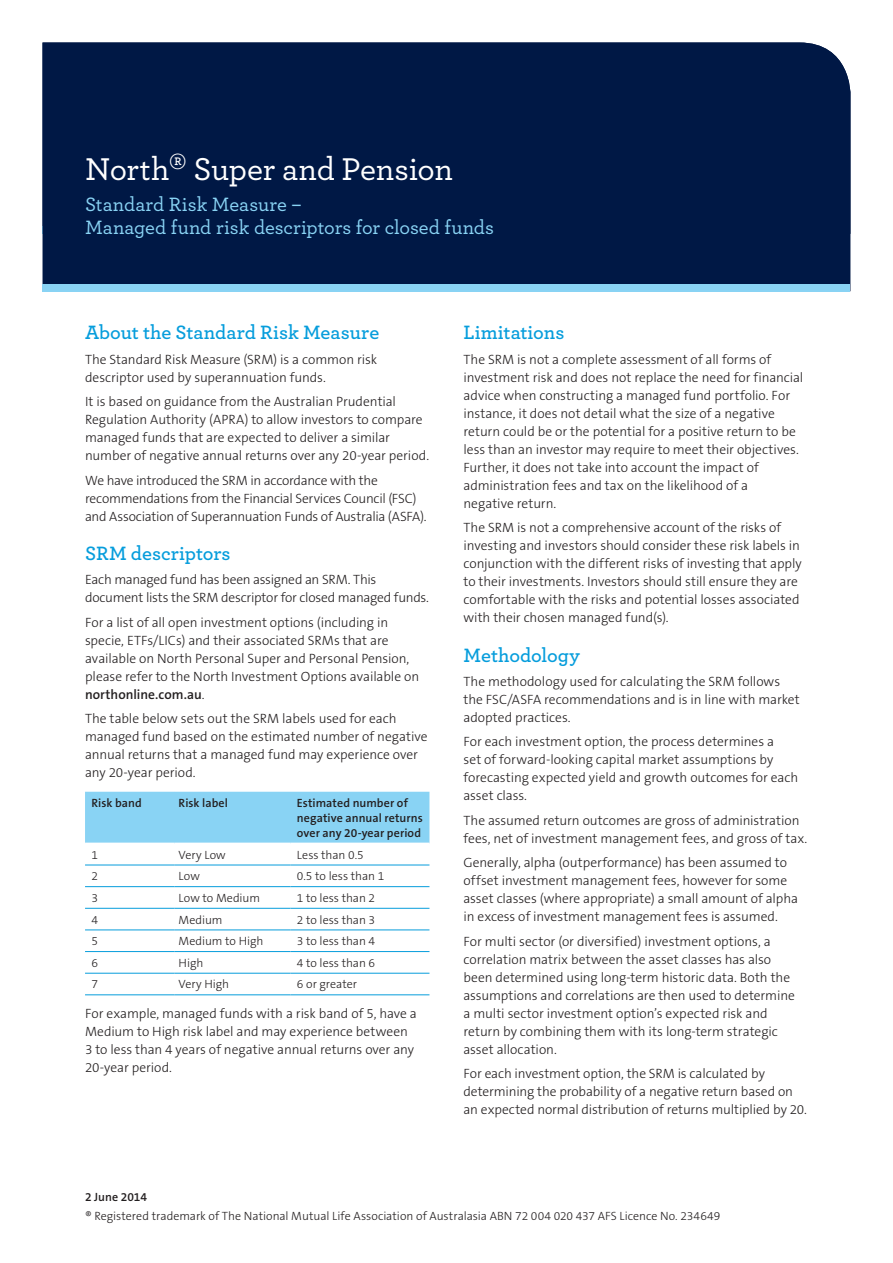
<style>
.page{position:relative;width:893px;height:1263px;background:#fff}
.page>*{position:absolute;margin:0;border:0;box-sizing:border-box;transform-origin:0 0}
.t1{font:33px "Archer Medium LF";letter-spacing:-.01em;color:#fff}
.t2{font:20.25px "Archer Semibold LF";color:#069ddc}
.t3{font:20.25px/22.5px "Archer Medium LF";color:#89d3f4}
.t4{font:300 13.5px/18px "The Sans B3";letter-spacing:-.005em;color:#231f20}
.t5{font:600 13.5px "The Sans B6";letter-spacing:.005em;color:#231f20}
.t6{font:300 12px "The Sans B3";color:#231f20}
.t7{font:600 12px/15px "The Sans B6";color:#231f20}
.s1{font-family:"The Sans B3";font-weight:300}
</style>
<div class="page">
<div style="left:85px;top:792px;width:344px;height:51px;background:#89d3f4"></div>
<hr style="left:85px;top:865px;width:89px;height:1px;background:#069ddc">
<hr style="left:174px;top:865px;width:117px;height:1px;background:#069ddc">
<hr style="left:291px;top:865px;width:138px;height:1px;background:#069ddc">
<hr style="left:85px;top:886px;width:89px;height:1px;background:#069ddc">
<hr style="left:174px;top:886px;width:117px;height:1px;background:#069ddc">
<hr style="left:291px;top:886px;width:138px;height:1px;background:#069ddc">
<hr style="left:85px;top:908px;width:89px;height:1px;background:#069ddc">
<hr style="left:174px;top:908px;width:117px;height:1px;background:#069ddc">
<hr style="left:291px;top:908px;width:138px;height:1px;background:#069ddc">
<hr style="left:85px;top:930px;width:89px;height:1px;background:#069ddc">
<hr style="left:174px;top:930px;width:117px;height:1px;background:#069ddc">
<hr style="left:291px;top:930px;width:138px;height:1px;background:#069ddc">
<hr style="left:85px;top:951px;width:89px;height:1px;background:#069ddc">
<hr style="left:174px;top:951px;width:117px;height:1px;background:#069ddc">
<hr style="left:291px;top:951px;width:138px;height:1px;background:#069ddc">
<hr style="left:85px;top:973px;width:89px;height:1px;background:#069ddc">
<hr style="left:174px;top:973px;width:117px;height:1px;background:#069ddc">
<hr style="left:291px;top:973px;width:138px;height:1px;background:#069ddc">
<hr style="left:85px;top:994px;width:89px;height:1px;background:#069ddc">
<hr style="left:174px;top:994px;width:117px;height:1px;background:#069ddc">
<hr style="left:291px;top:994px;width:138px;height:1px;background:#069ddc">
<div style="left:43px;top:43px;width:807px;height:241px;background:#001845"></div>
<div style="left:43px;top:284px;width:807px;height:7px;background:#89d3f4"></div>
<h1 class="t1" style="left:85px;top:149px;width:369px">North<sup>®</sup> Super and Pension</h1>
<h2 class="t3" style="left:85px;top:193px;width:410px">Standard Risk Measure –<br>Managed fund risk descriptors for closed funds</h2>
<h2 class="t2" style="left:85px;top:320px;width:296px">About the Standard Risk Measure</h2>
<p class="t4" style="left:85px;top:351px;width:294px">The Standard Risk Measure (SRM) is a common risk descriptor used by superannuation funds.</p>
<p class="t4" style="left:85px;top:393px;width:346px">It is based on guidance from the Australian Prudential Regulation Authority (APRA) to allow investors to compare managed funds that are expected to deliver a similar number of negative annual returns over any 20-year period.</p>
<p class="t4" style="left:85px;top:471px;width:343px">We have introduced the SRM in accordance with the recommendations from the Financial Services Council (FSC) and Association of Superannuation Funds of Australia (ASFA).</p>
<h2 class="t2" style="left:85px;top:541px;width:147px">SRM descriptors</h2>
<p class="t4" style="left:85px;top:571px;width:346px">Each managed fund has been assigned an SRM. This document lists the SRM descriptor for closed managed funds.</p>
<p class="t4" style="left:85px;top:614px;width:336px">For a list of all open investment options (including in specie, ETFs/LICs) and their associated SRMs that are available on North Personal Super and Personal Pension, please refer to the North Investment Options available on</p>
<p class="t5" style="left:85px;top:687px;width:121px">northonline.com.au<span class="s1">.</span></p>
<p class="t4" style="left:85px;top:710px;width:344px">The table below sets out the SRM labels used for each managed fund based on the estimated number of negative annual returns that a managed fund may experience over any 20-year period.</p>
<p class="t7" style="left:91px;top:796px;width:52px">Risk band</p>
<p class="t7" style="left:179px;top:796px;width:51px">Risk label</p>
<p class="t7" style="left:297px;top:796px;width:127px">Estimated number of negative annual returns over any 20-year period</p>
<p class="t6" style="left:91px;top:848px;width:8px">1</p>
<p class="t6" style="left:179px;top:848px;width:49px">Very Low</p>
<p class="t6" style="left:297px;top:848px;width:68px">Less than 0.5</p>
<p class="t6" style="left:91px;top:870px;width:8px">2</p>
<p class="t6" style="left:179px;top:870px;width:23px">Low</p>
<p class="t6" style="left:297px;top:870px;width:89px">0.5 to less than 1</p>
<p class="t6" style="left:91px;top:891px;width:8px">3</p>
<p class="t6" style="left:179px;top:891px;width:83px">Low to Medium</p>
<p class="t6" style="left:297px;top:891px;width:80px">1 to less than 2</p>
<p class="t6" style="left:91px;top:913px;width:8px">4</p>
<p class="t6" style="left:179px;top:913px;width:46px">Medium</p>
<p class="t6" style="left:297px;top:913px;width:80px">2 to less than 3</p>
<p class="t6" style="left:91px;top:935px;width:8px">5</p>
<p class="t6" style="left:179px;top:935px;width:86px">Medium to High</p>
<p class="t6" style="left:297px;top:935px;width:80px">3 to less than 4</p>
<p class="t6" style="left:91px;top:956px;width:8px">6</p>
<p class="t6" style="left:179px;top:956px;width:26px">High</p>
<p class="t6" style="left:297px;top:956px;width:80px">4 to less than 6</p>
<p class="t6" style="left:91px;top:978px;width:8px">7</p>
<p class="t6" style="left:179px;top:978px;width:52px">Very High</p>
<p class="t6" style="left:297px;top:978px;width:62px">6 or greater</p>
<p class="t4" style="left:85px;top:1004px;width:333px">For example, managed funds with a risk band of 5, have a Medium to High risk label and may experience between 3 to less than 4 years of negative annual returns over any 20-year period.</p>
<h2 class="t2" style="left:463px;top:320px;width:102px">Limitations</h2>
<p class="t4" style="left:463px;top:351px;width:341px">The SRM is not a complete assessment of all forms of investment risk and does not replace the need for financial advice when constructing a managed fund portfolio. For instance, it does not detail what the size of a negative return could be or the potential for a positive return to be less than an investor may require to meet their objectives.<br>Further, it does not take into account the impact of administration fees and tax on the likelihood of a<br>negative return.</p>
<p class="t4" style="left:463px;top:519px;width:340px">The SRM is not a comprehensive account of the risks of investing and investors should consider these risk labels in conjunction with the different risks of investing that apply to their investments. Investors should still ensure they are comfortable with the risks and potential losses associated with their chosen managed fund(s).</p>
<h2 class="t2" style="left:463px;top:642px;width:118px">Methodology</h2>
<p class="t4" style="left:463px;top:673px;width:338px">The methodology used for calculating the SRM follows the FSC/ASFA recommendations and is in line with market adopted practices.</p>
<p class="t4" style="left:463px;top:733px;width:336px">For each investment option, the process determines a<br>set of forward-looking capital market assumptions by forecasting expected yield and growth outcomes for each asset class.</p>
<p class="t4" style="left:463px;top:812px;width:345px">The assumed return outcomes are gross of administration fees, net of investment management fees, and gross of tax.</p>
<p class="t4" style="left:463px;top:854px;width:336px">Generally, alpha (outperformance) has been assumed to offset investment management fees, however for some asset classes (where appropriate) a small amount of alpha in excess of investment management fees is assumed.</p>
<p class="t4" style="left:463px;top:932px;width:333px">For multi sector (or diversified) investment options, a correlation matrix between the asset classes has also been determined using long-term historic data. Both the assumptions and correlations are then used to determine a multi sector investment option’s expected risk and return by combining them with its long-term strategic asset allocation.</p>
<p class="t4" style="left:463px;top:1065px;width:345px">For each investment option, the SRM is calculated by determining the probability of a negative return based on an expected normal distribution of returns multiplied by 20.</p>
<p class="t7" style="left:85px;top:1190px;width:64px">2 June 2014</p>
<p class="t6" style="left:85px;top:1210px;width:637px">® Registered trademark of The National Mutual Life Association of Australasia ABN 72 004 020 437 AFS Licence No. 234649</p>
</div>
